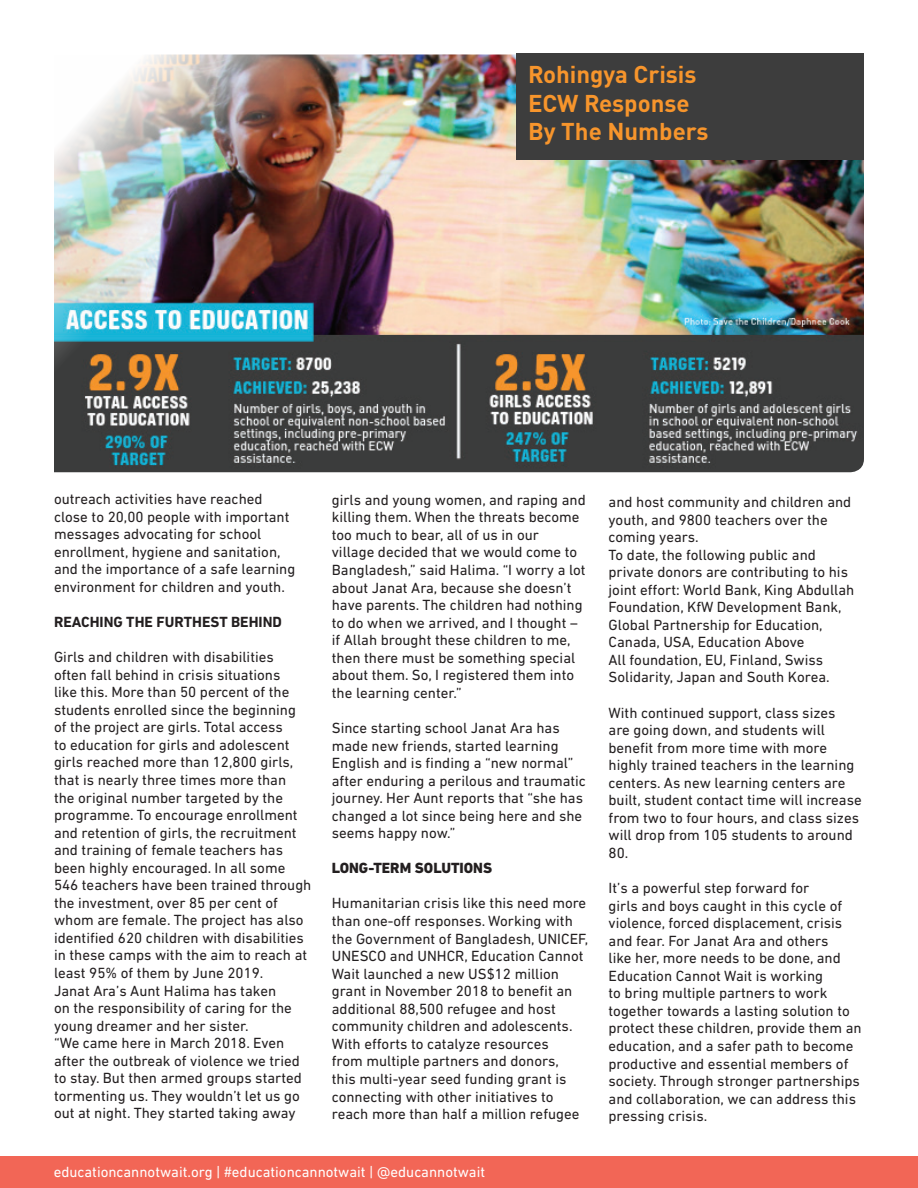
<style>
.page{position:relative;width:918px;height:1188px;background:#fff}
.page>*{position:absolute;margin:0;border:0;box-sizing:border-box;transform-origin:0 0}
.t1{font:700 24px/28.8px "DIN Pro";color:#f7952c}
.t2{font:15px/17.5px "DIN Next LT Pro";color:#231f20}
.t3{font:15px "DIN Next LT Pro";color:#fff}
.t4{font:700 15px "DIN Next LT Pro";color:#231f20}
.t5{font:800 15px "DIN Next LT Pro";color:#231f20}
</style>
<div class="page">
<div style="left:0;top:1157px;width:918px;height:31px;background:#f26656"></div>
<img style="left:54px;top:54px;width:810px;height:418px">
<div style="left:516px;top:53px;width:348px;height:107px;background:#3d3d3d"></div>
<h1 class="t1" style="left:528px;top:57px;width:182px">Rohingya Crisis<br>ECW Response<br>By The Numbers</h1>
<p class="t2" style="left:54px;top:490px;width:243px">outreach activities have reached close to 20,00 people with important messages advocating for school enrollment, hygiene and sanitation, and the importance of a safe learning environment for children and youth.</p>
<p class="t4" style="left:54px;top:613px;width:230px">REACHING THE FURTHEST BEHIND</p>
<p class="t2" style="left:54px;top:648px;width:259px">Girls and children with disabilities<br>often fall behind in crisis situations<br>like this. More than 50 percent of the students enrolled since the beginning of the project are girls. Total access<br>to education for girls and adolescent girls reached more than 12,800 girls, that is nearly three times more than<br>the original number targeted by the programme. To encourage enrollment and retention of girls, the recruitment and training of female teachers has been highly encouraged. In all some 546 teachers have been trained through the investment, over 85 per cent of whom are female. The project has also identified 620 children with disabilities in these camps with the aim to reach at least 95% of them by June 2019.<br>Janat Ara’s Aunt Halima has taken<br>on the responsibility of caring for the young dreamer and her sister.<br>“We came here in March 2018. Even after the outbreak of violence we tried to stay. But then armed groups started tormenting us. They wouldn’t let us go out at night. They started taking away</p>
<p class="t2" style="left:332px;top:491px;width:255px">girls and young women, and raping and killing them. When the threats become too much to bear, all of us in our<br>village decided that we would come to Bangladesh,” said Halima. “I worry a lot about Janat Ara, because she doesn’t have parents. The children had nothing to do when we arrived, and I thought – if Allah brought these children to me, then there must be something special about them. So, I registered them into the learning center.”</p>
<p class="t2" style="left:332px;top:719px;width:256px">Since starting school Janat Ara has made new friends, started learning English and is finding a “new normal” after enduring a perilous and traumatic journey. Her Aunt reports that “she has changed a lot since being here and she seems happy now.”</p>
<p class="t5" style="left:332px;top:859px;width:162px">LONG-TERM SOLUTIONS</p>
<p class="t2" style="left:332px;top:894px;width:258px">Humanitarian crisis like this need more than one-off responses. Working with the Government of Bangladesh, UNICEF, UNESCO and UNHCR, Education Cannot Wait launched a new US$12 million grant in November 2018 to benefit an additional 88,500 refugee and host community children and adolescents.<br>With efforts to catalyze resources<br>from multiple partners and donors,<br>this multi-year seed funding grant is connecting with other initiatives to reach more than half a million refugee</p>
<p class="t2" style="left:609px;top:493px;width:247px">and host community and children and youth, and 9800 teachers over the coming years.<br>To date, the following public and private donors are contributing to his joint effort: World Bank, King Abdullah Foundation, KfW Development Bank, Global Partnership for Education, Canada, USA, Education Above<br>All foundation, EU, Finland, Swiss Solidarity, Japan and South Korea.</p>
<p class="t2" style="left:609px;top:704px;width:255px">With continued support, class sizes<br>are going down, and students will benefit from more time with more highly trained teachers in the learning centers. As new learning centers are built, student contact time will increase from two to four hours, and class sizes will drop from 105 students to around 80.</p>
<p class="t2" style="left:609px;top:879px;width:255px">It’s a powerful step forward for<br>girls and boys caught in this cycle of violence, forced displacement, crisis and fear. For Janat Ara and others<br>like her, more needs to be done, and Education Cannot Wait is working<br>to bring multiple partners to work together towards a lasting solution to protect these children, provide them an education, and a safer path to become productive and essential members of society. Through stronger partnerships and collaboration, we can address this pressing crisis.</p>
<p class="t3" style="left:54px;top:1163px;width:433px">educationcannotwait.org | #educationcannotwait | @educannotwait</p>
</div>
